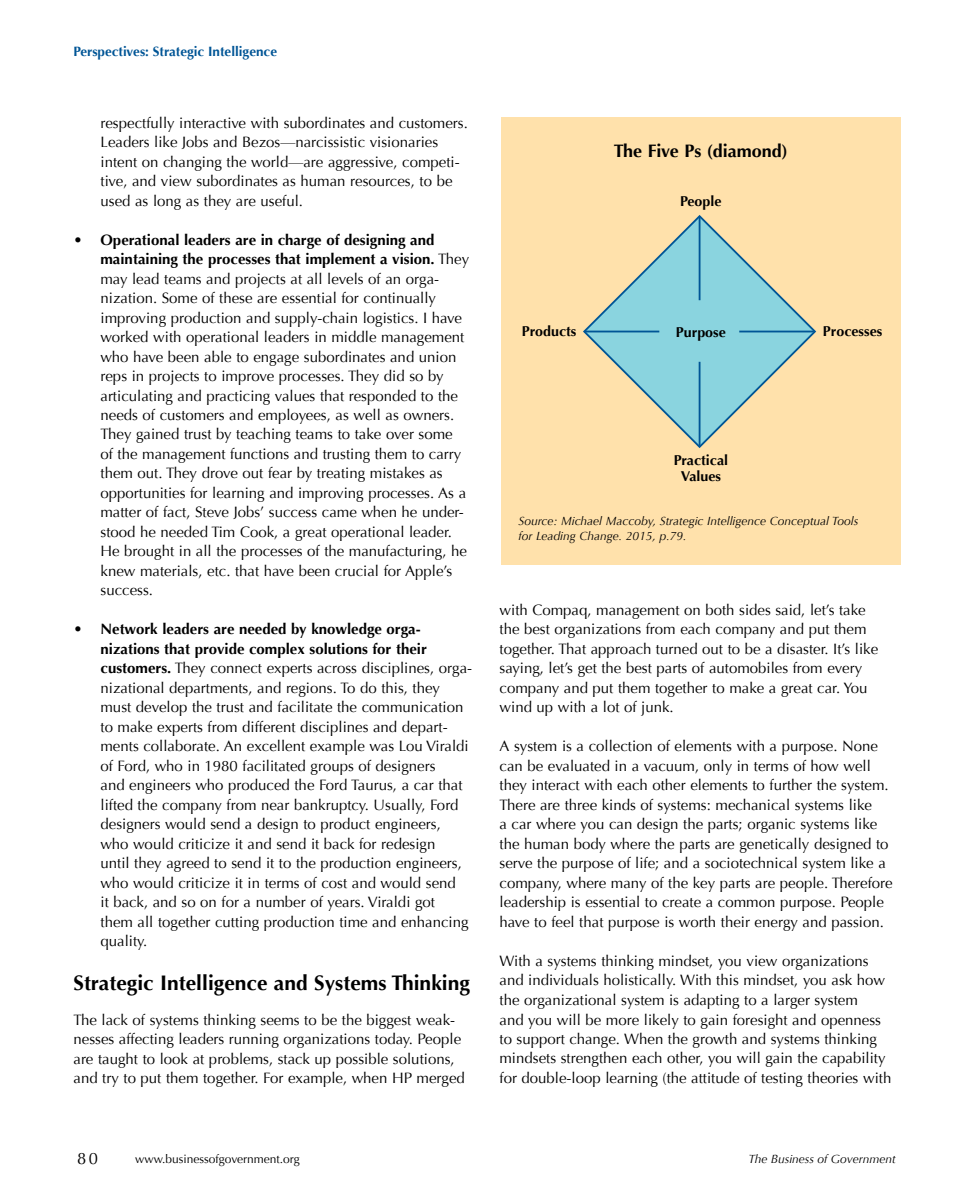
<style>
.page{position:relative;width:972px;height:1188px;background:#fff}
.page>*{position:absolute;margin:0;border:0;box-sizing:border-box;transform-origin:0 0}
.t1{font:700 21px "Optima";color:#000}
.t2{font:700 18px "Optima";color:#000}
.t3{font:16.5px "Optima";color:#000}
.t4{font:15px/19.5px "Optima";color:#000}
.t5{font:700 14.25px/15.6px "Optima";color:#000;text-align:center}
.t6{font:700 13.5px "Optima";color:#005596}
.t7{font:italic 12px/15px "Optima";color:#000}
.t8{font:12px "Optima";color:#000}
.s1{font-weight:700}
</style>
<div class="page">
<div style="left:501px;top:118px;width:400px;height:447px;background:#ffe1ab"></div>
<svg style="left:583px;top:215px;width:234px;height:233px"></svg>
<hr style="left:699px;top:216px;width:2px;height:84px;background:#005596">
<hr style="left:699px;top:362px;width:2px;height:84px;background:#005596">
<hr style="left:739px;top:331px;width:75px;height:1px;background:#005596">
<hr style="left:585px;top:331px;width:74px;height:1px;background:#005596">
<p class="t6" style="left:74px;top:44px;width:205px">Perspectives: Strategic Intelligence</p>
<p class="t4" style="left:100px;top:113px;width:369px">respectfully interactive with subordinates and customers.<br>Leaders like Jobs and Bezos—narcissistic visionaries intent on changing the world—are aggressive, competi&shy;tive, and view subordinates as human resources, to be used as long as they are useful.</p>
<p class="t4" style="left:100px;top:230px;width:370px;text-indent:-27px">• <span class="s1">Operational leaders are in charge of designing and maintaining the processes that implement a vision.</span> They may lead teams and projects at all levels of an orga&shy;nization. Some of these are essential for continually improving production and supply-chain logistics. I have worked with operational leaders in middle management who have been able to engage subordinates and union reps in projects to improve processes. They did so by articulating and practicing values that responded to the needs of customers and employees, as well as owners.<br>They gained trust by teaching teams to take over some<br>of the management functions and trusting them to carry them out. They drove out fear by treating mistakes as opportunities for learning and improving processes. As a matter of fact, Steve Jobs’ success came when he under&shy;stood he needed Tim Cook, a great operational leader.<br>He brought in all the processes of the manufacturing, he knew materials, etc. that have been crucial for Apple’s success.</p>
<p class="t4" style="left:100px;top:620px;width:373px;text-indent:-27px">• <span class="s1">Network leaders are needed by knowledge orga&shy;nizations that provide complex solutions for their customers.</span> They connect experts across disciplines, orga&shy;nizational departments, and regions. To do this, they must develop the trust and facilitate the communication to make experts from different disciplines and depart&shy;ments collaborate. An excellent example was Lou Viraldi of Ford, who in 1980 facilitated groups of designers<br>and engineers who produced the Ford Taurus, a car that lifted the company from near bankruptcy. Usually, Ford designers would send a design to product engineers, who would criticize it and send it back for redesign<br>until they agreed to send it to the production engineers, who would criticize it in terms of cost and would send<br>it back, and so on for a number of years. Viraldi got<br>them all together cutting production time and enhancing quality.</p>
<h1 class="t1" style="left:74px;top:971px;width:398px">Strategic Intelligence and Systems Thinking</h1>
<p class="t4" style="left:74px;top:1010px;width:393px">The lack of systems thinking seems to be the biggest weak&shy;nesses affecting leaders running organizations today. People are taught to look at problems, stack up possible solutions, and try to put them together. For example, when HP merged</p>
<p class="t2" style="left:614px;top:140px;width:175px">The Five Ps (diamond)</p>
<p class="t5" style="left:680px;top:194px;width:43px">People</p>
<p class="t5" style="left:522px;top:324px;width:56px">Products</p>
<p class="t5" style="left:676px;top:324px;width:51px">Purpose</p>
<p class="t5" style="left:823px;top:324px;width:61px">Processes</p>
<p class="t5" style="left:674px;top:453px;width:56px">Practical<br>Values</p>
<p class="t7" style="left:518px;top:514px;width:341px">Source: Michael Maccoby, Strategic Intelligence Conceptual Tools for Leading Change. 2015, p.79.</p>
<p class="t4" style="left:500px;top:600px;width:380px">with Compaq, management on both sides said, let’s take the best organizations from each company and put them together. That approach turned out to be a disaster. It’s like saying, let’s get the best parts of automobiles from every company and put them together to make a great car. You wind up with a lot of junk.</p>
<p class="t4" style="left:500px;top:737px;width:395px">A system is a collection of elements with a purpose. None can be evaluated in a vacuum, only in terms of how well they interact with each other elements to further the system.<br>There are three kinds of systems: mechanical systems like<br>a car where you can design the parts; organic systems like the human body where the parts are genetically designed to serve the purpose of life; and a sociotechnical system like a company, where many of the key parts are people. Therefore leadership is essential to create a common purpose. People have to feel that purpose is worth their energy and passion.</p>
<p class="t4" style="left:500px;top:951px;width:393px">With a systems thinking mindset, you view organizations and individuals holistically. With this mindset, you ask how the organizational system is adapting to a larger system<br>and you will be more likely to gain foresight and openness to support change. When the growth and systems thinking mindsets strengthen each other, you will gain the capability for double-loop learning (the attitude of testing theories with</p>
<p class="t3" style="left:77px;top:1149px;width:22px">80</p>
<p class="t8" style="left:135px;top:1152px;width:166px">www.businessofgovernment.org</p>
<p class="t7" style="left:749px;top:1152px;width:149px">The Business of Government</p>
</div>
